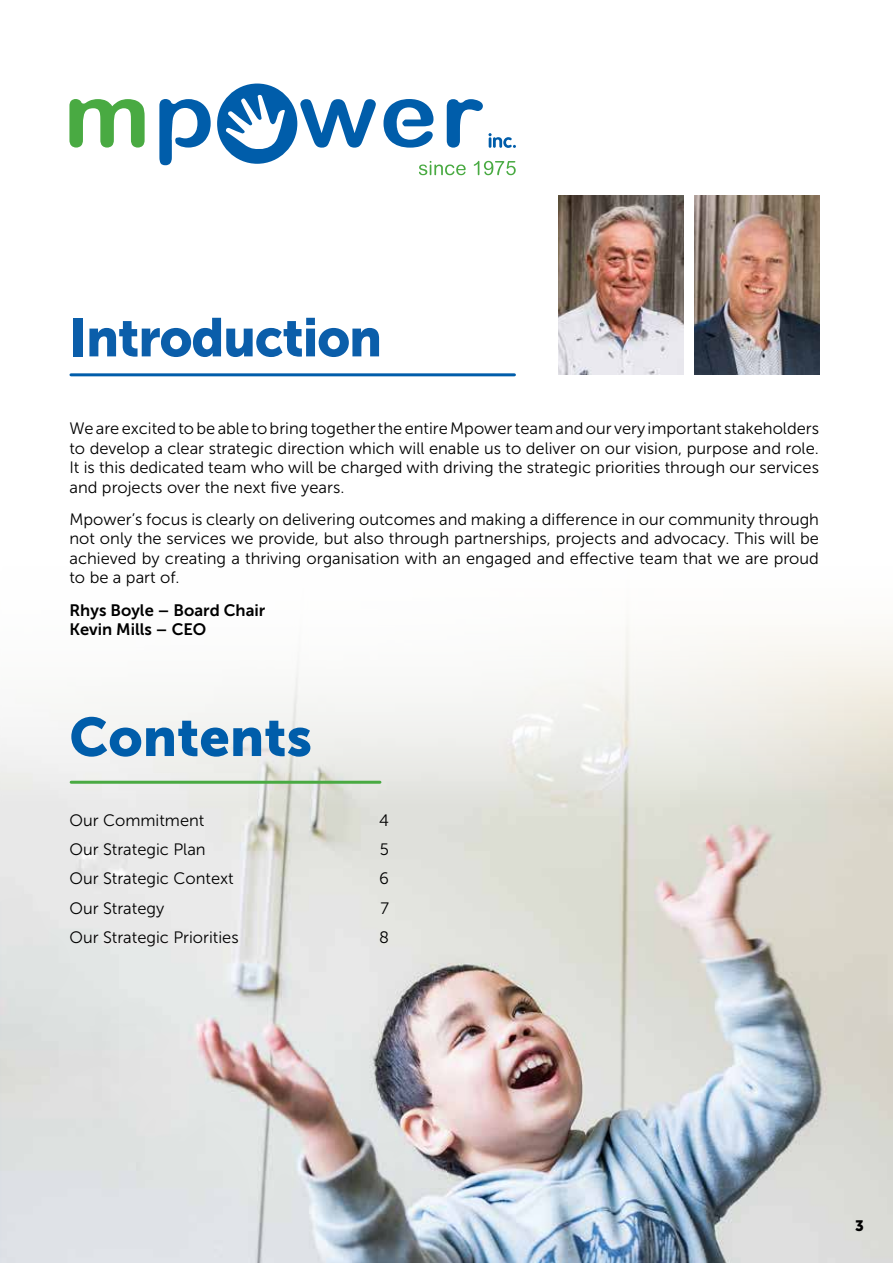
<style>
.page{position:relative;width:893px;height:1263px;background:#fff}
.page>*{position:absolute;margin:0;border:0;box-sizing:border-box;transform-origin:0 0}
.t1{font:54px "Museo Sans 900";letter-spacing:-.02em;color:#0b5eaa;scale:.96 1}
.t2{font:54px "Museo Sans 900";color:#005daa}
.t3{font:16.5px/19.5px "Museo Sans 300";color:#000;text-align:justify}
.t4{font:16.5px/19.5px "Museo Sans 700";color:#000}
.t5{font:15px "Museo Sans 900";color:#000}
</style>
<div class="page">
<img style="left:0;top:625px;width:893px;height:638px">
<svg style="left:300px;top:99px;width:76px;height:49px"></svg>
<svg style="left:383px;top:99px;width:50px;height:49px"></svg>
<div style="left:217px;top:84px;width:80px;height:80px;background:#005daa;border-radius:50%"></div>
<svg style="left:226px;top:94px;width:59px;height:58px"></svg>
<svg style="left:69px;top:99px;width:76px;height:49px"></svg>
<svg style="left:447px;top:99px;width:69px;height:49px"></svg>
<svg style="left:419px;top:161px;width:97px;height:14px"></svg>
<svg style="left:159px;top:99px;width:52px;height:66px"></svg>
<hr style="left:71px;top:781px;width:309px;height:3px;background:#49aa42">
<img style="left:559px;top:196px;width:124px;height:179px">
<img style="left:694px;top:196px;width:125px;height:179px">
<hr style="left:71px;top:373px;width:443px;height:3px;background:#005daa">
<h1 class="t1" style="left:69px;top:307px;width:327px">Introduction</h1>
<p class="t3" style="left:69px;top:419px;width:751px">We are excited to be able to bring together the entire Mpower team and our very important stakeholders to develop a clear strategic direction which will enable us to deliver on our vision, purpose and role.<br>It is this dedicated team who will be charged with driving the strategic priorities through our services and projects over the next five years.</p>
<p class="t3" style="left:69px;top:509px;width:751px">Mpower’s focus is clearly on delivering outcomes and making a difference in our community through not only the services we provide, but also through partnerships, projects and advocacy. This will be achieved by creating a thriving organisation with an engaged and effective team that we are proud to be a part of.</p>
<p class="t4" style="left:69px;top:600px;width:198px">Rhys Boyle – Board Chair<br>Kevin Mills – CEO</p>
<h1 class="t2" style="left:69px;top:706px;width:244px">Contents</h1>
<p class="t3" style="left:69px;top:811px;width:137px">Our Commitment</p>
<p class="t3" style="left:379px;top:811px;width:11px">4</p>
<p class="t3" style="left:69px;top:840px;width:138px">Our Strategic Plan</p>
<p class="t3" style="left:380px;top:840px;width:11px">5</p>
<p class="t3" style="left:69px;top:869px;width:166px">Our Strategic Context</p>
<p class="t3" style="left:379px;top:869px;width:11px">6</p>
<p class="t3" style="left:69px;top:898px;width:96px">Our Strategy</p>
<p class="t3" style="left:380px;top:898px;width:10px">7</p>
<p class="t3" style="left:69px;top:928px;width:171px">Our Strategic Priorities</p>
<p class="t3" style="left:379px;top:928px;width:11px">8</p>
<p class="t5" style="left:855px;top:1217px;width:10px">3</p>
</div>
